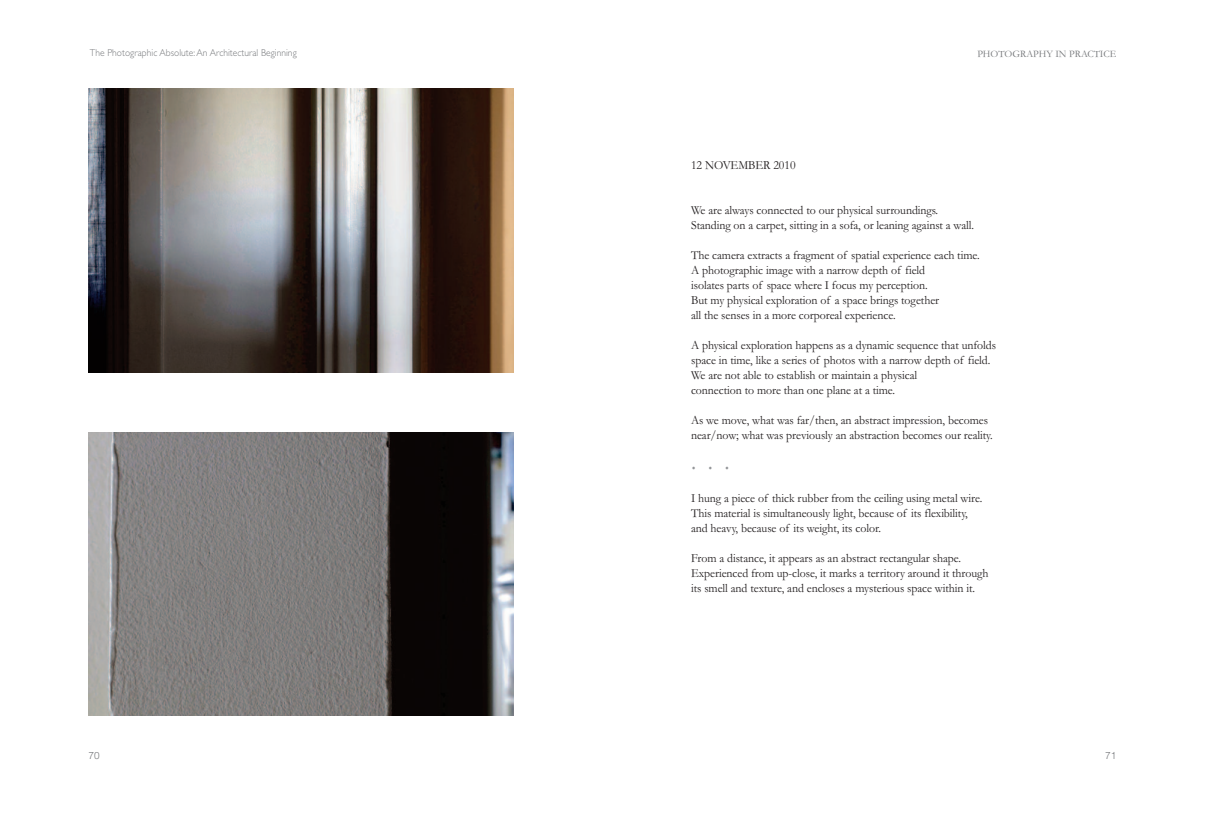
<style>
.page{position:relative;width:1205px;height:815px;background:#fff}
.page>*{position:absolute;margin:0;border:0;box-sizing:border-box;transform-origin:0 0}
.t1{font:25px "Garamond";color:#939598;scale:.95 1}
.t2{font:12.5px/15px "Garamond";letter-spacing:-.005em;color:#231f20;scale:.95 1}
.t3{font:300 10px "Gill Sans";letter-spacing:.005em;color:#76787b;scale:.95 1}
.t4{font:10px "Garamond";color:#76787b}
.t5{font:300 10px "Helvetica";color:#76787b}
</style>
<div class="page">
<img style="left:89px;top:89px;width:425px;height:283px">
<img style="left:89px;top:432px;width:425px;height:284px">
<p class="t3" style="left:90px;top:47px;width:219px">The Photographic Absolute:An Architectural Beginning</p>
<p class="t5" style="left:89px;top:747px;width:13px">70</p>
<p class="t4" style="left:977px;top:48px;width:140px">PHOTOGRAPHY IN PRACTICE</p>
<p class="t2" style="left:691px;top:157px;width:111px">12 NOVEMBER 2010</p>
<p class="t2" style="left:691px;top:202px;width:299px">We are always connected to our physical surroundings.<br>Standing on a carpet, sitting in a sofa, or leaning against a wall.</p>
<p class="t2" style="left:691px;top:247px;width:305px">The camera extracts a fragment of spatial experience each time.<br>A photographic image with a narrow depth of field<br>isolates parts of space where I focus my perception.<br>But my physical exploration of a space brings together<br>all the senses in a more corporeal experience.</p>
<p class="t2" style="left:691px;top:337px;width:322px">A physical exploration happens as a dynamic sequence that unfolds space in time, like a series of photos with a narrow depth of field.<br>We are not able to establish or maintain a physical<br>connection to more than one plane at a time.</p>
<p class="t2" style="left:691px;top:412px;width:319px">As we move, what was far/then, an abstract impression, becomes near/now; what was previously an abstraction becomes our reality.</p>
<h1 class="t1" style="left:691px;top:446px;width:42px">...</h1>
<p class="t2" style="left:691px;top:490px;width:308px">I hung a piece of thick rubber from the ceiling using metal wire.<br>This material is simultaneously light, because of its flexibility, and heavy, because of its weight, its color.</p>
<p class="t2" style="left:691px;top:550px;width:314px">From a distance, it appears as an abstract rectangular shape.<br>Experienced from up-close, it marks a territory around it through its smell and texture, and encloses a mysterious space within it.</p>
<p class="t5" style="left:1105px;top:747px;width:13px">71</p>
</div>
